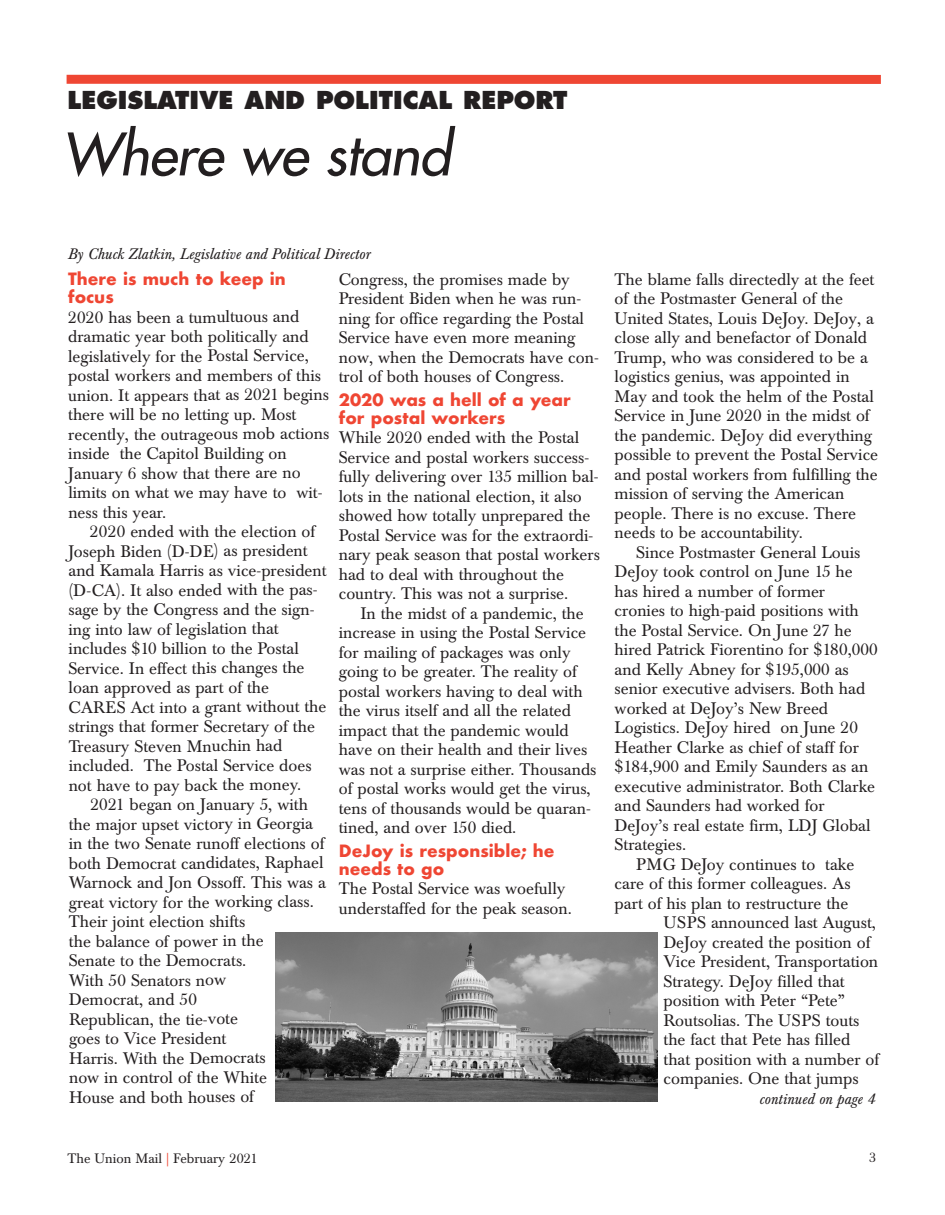
<style>
.page{position:relative;width:945px;height:1215px;background:#fff}
.page>*{position:absolute;margin:0;border:0;box-sizing:border-box;transform-origin:0 0}
.t1{font:italic 57px "Futura";letter-spacing:-.01em;color:#231f20}
.t2{font:800 24px "Futura";color:#231f20}
.t3{font:16.5px/19.5px "Baskerville BE";color:#231f20}
.t4{font:700 16.5px/18px "Futura";color:#ef4633}
.t5{font:italic 15px "Baskerville BE";color:#231f20}
.t6{font:13.5px "Baskerville BE";color:#231f20}
.s1{color:#ef4633}
</style>
<div class="page">
<div style="left:67px;top:75px;width:814px;height:9px;background:#ef4633"></div>
<img style="left:275px;top:932px;width:383px;height:170px">
<h2 class="t2" style="left:68px;top:90px;width:501px">LEGISLATIVE AND POLITICAL REPORT</h2>
<h1 class="t1" style="left:62px;top:126px;width:391px">Where we stand</h1>
<p class="t5" style="left:68px;top:248px;width:304px">By Chuck Zlatkin, Legislative and Political Director</p>
<p class="t4" style="left:68px;top:270px;width:219px">There is much to keep in focus</p>
<p class="t3" style="left:68px;top:309px;width:263px">2020 has been a tumultuous and dramatic year both politically and legislatively for the Postal Service, postal workers and members of this union. It appears that as 2021 begins there will be no letting up. Most recently, the outrageous mob actions inside the Capitol Building on<br>January 6 show that there are no limits on what we may have to wit&shy;ness this year.</p>
<p class="t3" style="left:68px;top:523px;width:260px;text-indent:22px">2020 ended with the election of<br>Joseph Biden (D-DE) as president and Kamala Harris as vice-president (D-CA). It also ended with the pas&shy;sage by the Congress and the sign&shy;ing into law of legislation that includes $10 billion to the Postal<br>Service. In effect this changes the loan approved as part of the<br>CARES Act into a grant without the strings that former Secretary of the<br>Treasury Steven Mnuchin had included. The Postal Service does not have to pay back the money.</p>
<p class="t3" style="left:69px;top:796px;width:259px;text-indent:22px">2021 began on January 5, with the major upset victory in Georgia in the two Senate runoff elections of both Democrat candidates, Raphael<br>Warnock and Jon Ossoff. This was a great victory for the working class.<br>Their joint election shifts<br>the balance of power in the<br>Senate to the Democrats.<br>With 50 Senators now<br>Democrat, and 50<br>Republican, the tie-vote<br>goes to Vice President<br>Harris. With the Democrats<br>now in control of the White<br>House and both houses of</p>
<p class="t3" style="left:339px;top:271px;width:262px">Congress, the promises made by<br>President Biden when he was run&shy;ning for office regarding the Postal<br>Service have even more meaning now, when the Democrats have con&shy;trol of both houses of Congress.</p>
<p class="t4" style="left:339px;top:390px;width:234px">2020 was a hell of a year for postal workers</p>
<p class="t3" style="left:339px;top:430px;width:263px">While 2020 ended with the Postal Service and postal workers success&shy;fully delivering over 135 million bal&shy;lots in the national election, it also showed how totally unprepared the Postal Service was for the extraordi&shy;nary peak season that postal workers had to deal with throughout the country. This was not a surprise.</p>
<p class="t3" style="left:339px;top:605px;width:259px;text-indent:22px">In the midst of a pandemic, the increase in using the Postal Service for mailing of packages was only going to be greater. The reality of postal workers having to deal with the virus itself and all the related impact that the pandemic would have on their health and their lives was not a surprise either. Thousands of postal works would get the virus, tens of thousands would be quaran&shy;tined, and over 150 died.</p>
<p class="t4" style="left:339px;top:841px;width:217px">DeJoy is responsible; he needs to go</p>
<p class="t3" style="left:339px;top:880px;width:235px">The Postal Service was woefully understaffed for the peak season.</p>
<p class="t3" style="left:615px;top:271px;width:265px">The blame falls directedly at the feet of the Postmaster General of the United States, Louis DeJoy. DeJoy, a close ally and benefactor of Donald Trump, who was considered to be a logistics genius, was appointed in May and took the helm of the Postal Service in June 2020 in the midst of the pandemic. DeJoy did everything possible to prevent the Postal Service and postal workers from fulfilling the mission of serving the American people. There is no excuse. There needs to be accountability.</p>
<p class="t3" style="left:615px;top:544px;width:264px;text-indent:22px">Since Postmaster General Louis<br>DeJoy took control on June 15 he has hired a number of former cronies to high-paid positions with the Postal Service. On June 27 he hired Patrick Fiorentino for $180,000 and Kelly Abney for $195,000 as senior executive advisers. Both had worked at DeJoy’s New Breed<br>Logistics. DeJoy hired on June 20<br>Heather Clarke as chief of staff for $184,900 and Emily Saunders as an executive administrator. Both Clarke and Saunders had worked for<br>DeJoy’s real estate firm, LDJ Global<br>Strategies.</p>
<p class="t3" style="left:636px;top:856px;width:220px">PMG DeJoy continues to take</p>
<p class="t3" style="left:615px;top:876px;width:238px">care of this former colleagues. As</p>
<p class="t3" style="left:615px;top:895px;width:235px">part of his plan to restructure the</p>
<p class="t3" style="left:664px;top:915px;width:214px">USPS announced last August,</p>
<p class="t3" style="left:664px;top:934px;width:209px">DeJoy created the position of</p>
<p class="t3" style="left:664px;top:954px;width:216px">Vice President, Transportation</p>
<p class="t3" style="left:664px;top:973px;width:183px">Strategy. DeJoy filled that</p>
<p class="t3" style="left:664px;top:993px;width:183px">position with Peter “Pete”</p>
<p class="t3" style="left:664px;top:1012px;width:197px">Routsolias. The USPS touts</p>
<p class="t3" style="left:664px;top:1032px;width:188px">the fact that Pete has filled</p>
<p class="t3" style="left:664px;top:1051px;width:217px">that position with a number of</p>
<p class="t3" style="left:664px;top:1071px;width:197px">companies. One that jumps</p>
<p class="t5" style="left:759px;top:1093px;width:117px">continued on page 4</p>
<p class="t6" style="left:68px;top:1153px;width:191px">The Union Mail <span class="s1">|</span> February 2021</p>
<p class="t6" style="left:869px;top:1153px;width:9px">3</p>
</div>
